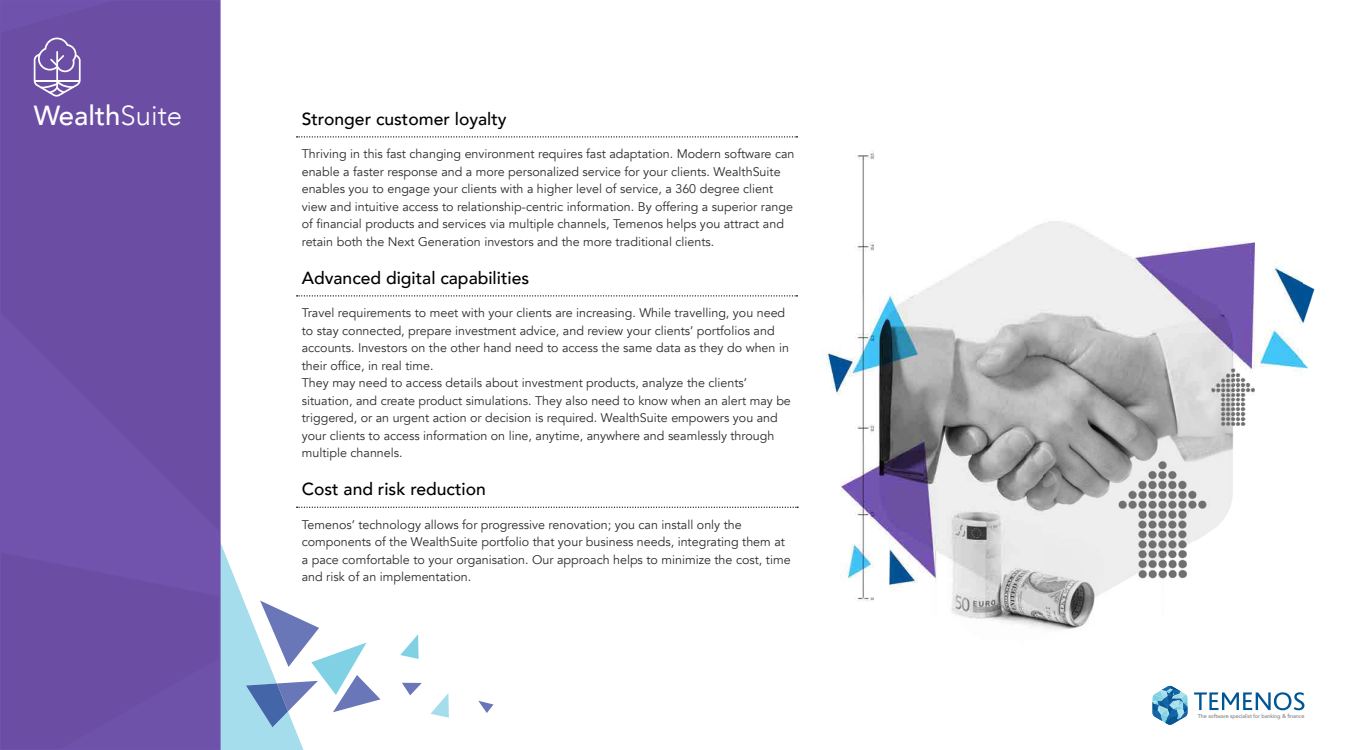
<style>
.page{position:relative;width:1350px;height:750px;background:#fff}
.page>*{position:absolute;margin:0;border:0;box-sizing:border-box;transform-origin:0 0}
.t1{font:500 27.5px "Avenir";color:#fff}
.t2{font:500 17.5px "Avenir";color:#000}
.t3{font:12.5px/17.5px "Avenir";color:#292c2f}
.t4{font:5.5px "Avenir";letter-spacing:-.02em;color:#717074}
.s1{font-weight:300}
</style>
<div class="page">
<svg style="left:221px;top:544px;width:82px;height:206px;fill:#a5ddec"></svg>
<svg style="left:430px;top:693px;width:19px;height:25px"></svg>
<svg style="left:400px;top:634px;width:19px;height:25px"></svg>
<svg style="left:402px;top:683px;width:20px;height:12px"></svg>
<svg style="left:478px;top:701px;width:16px;height:12px"></svg>
<svg style="left:246px;top:601px;width:134px;height:126px"></svg>
<div style="left:2px;top:532px;width:217px;height:20px;background:#7153ad"></div>
<svg style="left:2px;top:2px;width:217px;height:530px;background:#6c4fa6"></svg>
<svg style="left:2px;top:552px;width:217px;height:196px;background:#6c4ea5"></svg>
<div style="left:59px;top:658px;width:160px;height:90px;background:#6b4ea4"></div>
<div style="left:0;top:0;width:221px;height:750px;border:1px solid #7455b2"></div>
<img style="left:785px;top:137px;width:530px;height:493px">
<svg style="left:1194px;top:692px;width:110px;height:18px"></svg>
<svg style="left:1153px;top:686px;width:34px;height:39px"></svg>
<svg style="left:0;top:0;width:115px;height:97px;background:#7458aa"></svg>
<svg style="left:297px;top:136px;width:500px;height:2px"></svg>
<svg style="left:297px;top:295px;width:500px;height:2px"></svg>
<svg style="left:297px;top:507px;width:501px;height:1px"></svg>
<h1 class="t1" style="left:34px;top:92px;width:150px">Wealth<span class="s1">Suite</span></h1>
<h2 class="t2" style="left:302px;top:103px;width:206px">Stronger customer loyalty</h2>
<p class="t3" style="left:302px;top:146px;width:494px">Thriving in this fast changing environment requires fast adaptation. Modern software can enable a faster response and a more personalized service for your clients. WealthSuite enables you to engage your clients with a higher level of service, a 360 degree client view and intuitive access to relationship-centric information. By offering a superior range of financial products and services via multiple channels, Temenos helps you attract and retain both the Next Generation investors and the more traditional clients.</p>
<h2 class="t2" style="left:302px;top:262px;width:229px">Advanced digital capabilities</h2>
<p class="t3" style="left:302px;top:305px;width:491px">Travel requirements to meet with your clients are increasing. While travelling, you need to stay connected, prepare investment advice, and review your clients’ portfolios and accounts. Investors on the other hand need to access the same data as they do when in their office, in real time.<br>They may need to access details about investment products, analyze the clients’ situation, and create product simulations. They also need to know when an alert may be triggered, or an urgent action or decision is required. WealthSuite empowers you and your clients to access information on line, anytime, anywhere and seamlessly through multiple channels.</p>
<h2 class="t2" style="left:302px;top:474px;width:186px">Cost and risk reduction</h2>
<p class="t3" style="left:302px;top:516px;width:490px">Temenos’ technology allows for progressive renovation; you can install only the components of the WealthSuite portfolio that your business needs, integrating them at a pace comfortable to your organisation. Our approach helps to minimize the cost, time and risk of an implementation.</p>
<p class="t4" style="left:1198px;top:711px;width:108px">The software specialist for banking &amp; finance</p>
</div>
